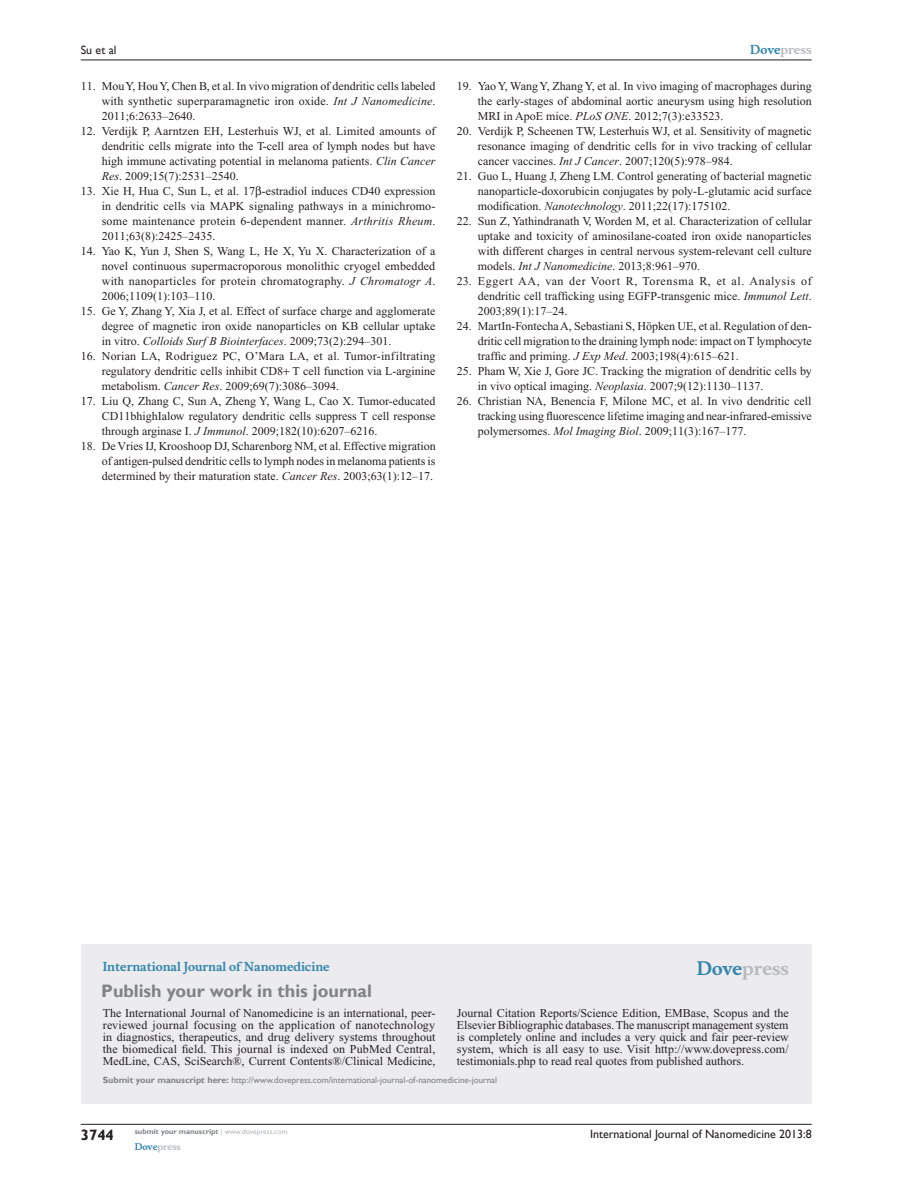
<style>
.page{position:relative;width:918px;height:1188px;background:#fff}
.page>*{position:absolute;margin:0;border:0;box-sizing:border-box;transform-origin:0 0}
.PromBx-H1{font:700 18px "Gill Sans";color:#808285}
.PromBx-Brand{font:700 18px "Musee";color:#b8b9bc}
.t1{font:700 15px "Gill Sans";color:#231f20}
.RefNL2{font:12px/15px "Times New Roman";color:#231f20;text-align:justify}
.PromBx-Tx{font:12px/12px "Times New Roman";color:#231f20;text-align:justify}
.t2{font:12px "Gill Sans";color:#231f20}
.PromBx-JrnlName{font:700 12px "Musee";color:#3485ae}
.t3{font:700 12px "Musee";color:#b8b9bc}
.PromBx-SubmitMssWebA{font:9px "Gill Sans";color:#808285}
.t4{font:700 9px "Musee";color:#b8b9bc}
.t5{font:700 7.5px "Gill Sans";color:#808285}
.s1{font-style:italic}
.s2{color:#3485ae}
.s3{font-weight:700}
.s4{font-weight:400;color:#b8b9bc}
</style>
<div class="page">
<div style="left:81px;top:944px;width:731px;height:159px;background:#ececee"></div>
<hr style="left:81px;top:1124px;width:731px;height:1px;background:#231f20">
<hr style="left:81px;top:60px;width:731px;height:1px;background:#231f20">
<p class="t2" style="left:81px;top:43px;width:37px">Su et al</p>
<p class="RefNL2" style="left:102px;top:79px;width:335px;text-indent:-21px">11. Mou Y, Hou Y, Chen B, et al. In vivo migration of dendritic cells labeled with synthetic superparamagnetic iron oxide. <span class="s1">Int J Nanomedicine</span>.<br>2011;6:2633–2640.</p>
<p class="RefNL2" style="left:102px;top:124px;width:335px;text-indent:-21px">12. Verdijk P, Aarntzen EH, Lesterhuis WJ, et al. Limited amounts of dendritic cells migrate into the T-cell area of lymph nodes but have high immune activating potential in melanoma patients. <span class="s1">Clin Cancer Res</span>. 2009;15(7):2531–2540.</p>
<p class="RefNL2" style="left:102px;top:184px;width:335px;text-indent:-21px">13. Xie H, Hua C, Sun L, et al. 17 -estradiol induces CD40 expression in dendritic cells via MAPK signaling pathways in a minichromo&shy;some maintenance protein 6-dependent manner. <span class="s1">Arthritis Rheum</span>.<br>2011;63(8):2425–2435.</p>
<p class="RefNL2" style="left:102px;top:244px;width:335px;text-indent:-21px">14. Yao K, Yun J, Shen S, Wang L, He X, Yu X. Characterization of a novel continuous supermacroporous monolithic cryogel embedded with nanoparticles for protein chromatography. <span class="s1">J Chromatogr A</span>.<br>2006;1109(1):103–110.</p>
<p class="RefNL2" style="left:102px;top:304px;width:335px;text-indent:-21px">15. Ge Y, Zhang Y, Xia J, et al. Effect of surface charge and agglomerate degree of magnetic iron oxide nanoparticles on KB cellular uptake in vitro. <span class="s1">Colloids Surf B Biointerfaces</span>. 2009;73(2):294–301.</p>
<p class="RefNL2" style="left:102px;top:349px;width:335px;text-indent:-21px">16. Norian LA, Rodriguez PC, O’Mara LA, et al. Tumor-infiltrating regulatory dendritic cells inhibit CD8 T cell function via L-arginine metabolism. <span class="s1">Cancer Res</span>. 2009;69(7):3086–3094.</p>
<p class="RefNL2" style="left:102px;top:394px;width:335px;text-indent:-21px">17. Liu Q, Zhang C, Sun A, Zheng Y, Wang L, Cao X. Tumor-educated CD11bhighIalow regulatory dendritic cells suppress T cell response through arginase I. <span class="s1">J Immunol</span>. 2009;182(10):6207–6216.</p>
<p class="RefNL2" style="left:102px;top:439px;width:335px;text-indent:-21px">18. De Vries IJ, Krooshoop DJ, Scharenborg NM, et al. Effective migration of antigen-pulsed dendritic cells to lymph nodes in melanoma patients is determined by their maturation state. <span class="s1">Cancer Res</span>. 2003;63(1):12–17.</p>
<p class="t3" style="left:750px;top:43px;width:63px"><span class="s2">Dove</span>press</p>
<p class="RefNL2" style="left:478px;top:79px;width:335px;text-indent:-21px">19. Yao Y, Wang Y, Zhang Y, et al. In vivo imaging of macrophages during the early-stages of abdominal aortic aneurysm using high resolution MRI in ApoE mice. <span class="s1">PLoS ONE</span>. 2012;7(3):e33523.</p>
<p class="RefNL2" style="left:478px;top:124px;width:335px;text-indent:-21px">20. Verdijk P, Scheenen TW, Lesterhuis WJ, et al. Sensitivity of magnetic resonance imaging of dendritic cells for in vivo tracking of cellular cancer vaccines. <span class="s1">Int J Cancer</span>. 2007;120(5):978–984.</p>
<p class="RefNL2" style="left:478px;top:169px;width:335px;text-indent:-21px">21. Guo L, Huang J, Zheng LM. Control generating of bacterial magnetic nanoparticle-doxorubicin conjugates by poly-L-glutamic acid surface modification. <span class="s1">Nanotechnology</span>. 2011;22(17):175102.</p>
<p class="RefNL2" style="left:478px;top:214px;width:335px;text-indent:-21px">22. Sun Z, Yathindranath V, Worden M, et al. Characterization of cellular uptake and toxicity of aminosilane-coated iron oxide nanoparticles with different charges in central nervous system-relevant cell culture models. <span class="s1">Int J Nanomedicine</span>. 2013;8:961–970.</p>
<p class="RefNL2" style="left:478px;top:274px;width:335px;text-indent:-21px">23. Eggert AA, van der Voort R, Torensma R, et al. Analysis of dendritic cell trafficking using EGFP-transgenic mice. <span class="s1">Immunol Lett</span>.<br>2003;89(1):17–24.</p>
<p class="RefNL2" style="left:478px;top:319px;width:335px;text-indent:-21px">24. MartIn-Fontecha A, Sebastiani S, Höpken UE, et al. Regulation of den&shy;dritic cell migration to the draining lymph node: impact on T lymphocyte traffic and priming. <span class="s1">J Exp Med</span>. 2003;198(4):615–621.</p>
<p class="RefNL2" style="left:478px;top:364px;width:335px;text-indent:-21px">25. Pham W, Xie J, Gore JC. Tracking the migration of dendritic cells by in vivo optical imaging. <span class="s1">Neoplasia</span>. 2007;9(12):1130–1137.</p>
<p class="RefNL2" style="left:478px;top:394px;width:336px;text-indent:-21px">26. Christian NA, Benencia F, Milone MC, et al. In vivo dendritic cell tracking using fluorescence lifetime imaging and near-infrared-emissive polymersomes. <span class="s1">Mol Imaging Biol</span>. 2009;11(3):167–177.</p>
<p class="PromBx-JrnlName" style="left:103px;top:959px;width:228px">International Journal of Nanomedicine</p>
<p class="PromBx-H1" style="left:101px;top:980px;width:272px">Publish your work in this journal</p>
<p class="PromBx-Brand" style="left:697px;top:958px;width:94px"><span class="s2">Dove</span>press</p>
<p class="PromBx-Tx" style="left:103px;top:1007px;width:334px">The International Journal of Nanomedicine is an international, peer&shy;reviewed journal focusing on the application of nanotechnology in diagnostics, therapeutics, and drug delivery systems throughout the biomedical field. This journal is indexed on PubMed Central, MedLine, CAS, SciSearch®, Current Contents®/Clinical Medicine,</p>
<p class="PromBx-Tx" style="left:457px;top:1007px;width:333px">Journal Citation Reports/Science Edition, EMBase, Scopus and the Elsevier Bibliographic databases. The manuscript management system is completely online and includes a very quick and fair peer-review system, which is all easy to use. Visit http://www.dovepress.com/ testimonials.php to read real quotes from published authors.</p>
<p class="PromBx-SubmitMssWebA" style="left:103px;top:1075px;width:396px"><span class="s3">Submit your manuscript here:</span> http://www.dovepress.com/international-journal-of-nanomedicine-journal</p>
<p class="t1" style="left:81px;top:1126px;width:35px">3744</p>
<p class="t5" style="left:135px;top:1127px;width:154px">submit your manuscript <span class="s4">| www.dovepress.com</span></p>
<p class="t4" style="left:135px;top:1141px;width:48px"><span class="s2">Dove</span>press</p>
<p class="t2" style="left:590px;top:1127px;width:223px">International Journal of Nanomedicine 2013:8</p>
</div>
